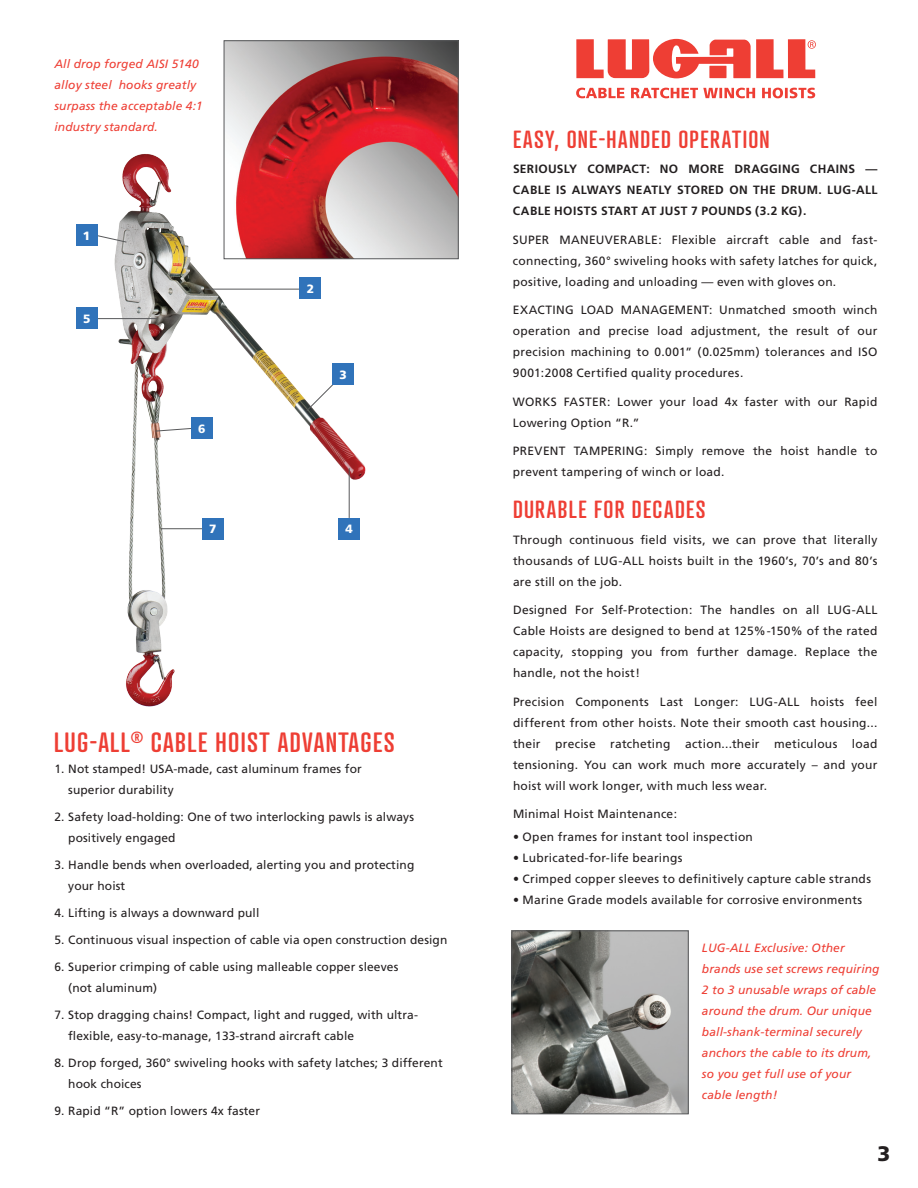
<style>
.page{position:relative;width:918px;height:1188px;background:#fff}
.page>*{position:absolute;margin:0;border:0;box-sizing:border-box;transform-origin:0 0}
.t1{font:500 27px "Atrament Std";letter-spacing:.05em;color:#ee3e34}
.t2{font:500 24px "Atrament Std";color:#ee3e34}
.t3{font:900 21px "Frutiger";color:#231f20}
.t4{font:12px/21px "Frutiger";letter-spacing:.01em;color:#231f20}
.t5{font:italic 12px/21px "Frutiger";letter-spacing:.01em;color:#ee3e34}
.t6{font:700 12px "Frutiger";letter-spacing:.03em;color:#231f20}
.t7{font:900 12px "Frutiger";color:#fff}
</style>
<div class="page">
<img style="left:226px;top:42px;width:231px;height:215px">
<div style="left:224px;top:40px;width:235px;height:219px;border:1px solid #57585a"></div>
<img style="left:104px;top:146px;width:266px;height:561px">
<svg style="left:97px;top:235px;width:30px;height:8px"></svg>
<svg style="left:155px;top:427px;width:36px;height:5px"></svg>
<hr style="left:161px;top:528px;width:44px;height:1px;background:#57585a">
<hr style="left:349px;top:468px;width:1px;height:50px;background:#57585a">
<svg style="left:306px;top:382px;width:30px;height:30px"></svg>
<hr style="left:98px;top:318px;width:59px;height:1px;background:#57585a">
<hr style="left:205px;top:289px;width:95px;height:1px;background:#57585a">
<img style="left:514px;top:932px;width:173px;height:180px">
<div style="left:512px;top:930px;width:177px;height:184px;border:1px solid #57585a"></div>
<div style="left:76px;top:224px;width:21px;height:22px;background:#3073ba"></div>
<div style="left:300px;top:277px;width:21px;height:22px;background:#3073ba"></div>
<div style="left:338px;top:518px;width:22px;height:22px;background:#3073ba"></div>
<div style="left:76px;top:307px;width:22px;height:22px;background:#3073ba"></div>
<div style="left:332px;top:363px;width:22px;height:22px;background:#3073ba"></div>
<div style="left:191px;top:417px;width:22px;height:22px;background:#3073ba"></div>
<div style="left:202px;top:518px;width:22px;height:22px;background:#3073ba"></div>
<svg style="left:576px;top:39px;width:240px;height:39px"></svg>
<svg style="left:576px;top:88px;width:239px;height:10px"></svg>
<p class="t5" style="left:55px;top:54px;width:150px">All drop forged AISI 5140 alloy steel hooks greatly surpass the acceptable 4:1 industry standard.</p>
<p class="t7" style="left:83px;top:229px;width:9px">1</p>
<p class="t7" style="left:83px;top:312px;width:9px">5</p>
<p class="t7" style="left:198px;top:421px;width:9px">6</p>
<p class="t7" style="left:209px;top:522px;width:9px">7</p>
<p class="t7" style="left:307px;top:281px;width:9px">2</p>
<p class="t7" style="left:340px;top:368px;width:9px">3</p>
<p class="t7" style="left:345px;top:522px;width:9px">4</p>
<h1 class="t1" style="left:54px;top:725px;width:122px">LUG-ALL<sup>®</sup> CABLE</h1>
<h1 class="t1" style="left:215px;top:725px;width:12px">HOIST</h1>
<h1 class="t1" style="left:278px;top:725px;width:118px">ADVANTAGES</h1>
<p class="t4" style="left:68px;top:759px;width:295px;text-indent:-14px">1. Not stamped! USA-made, cast aluminum frames for superior durability</p>
<p class="t4" style="left:68px;top:807px;width:347px;text-indent:-14px">2. Safety load-holding: One of two interlocking pawls is always positively engaged</p>
<p class="t4" style="left:68px;top:855px;width:348px;text-indent:-14px">3. Handle bends when overloaded, alerting you and protecting your hoist</p>
<p class="t4" style="left:55px;top:903px;width:206px">4. Lifting is always a downward pull</p>
<p class="t4" style="left:55px;top:930px;width:394px">5. Continuous visual inspection of cable via open construction design</p>
<p class="t4" style="left:68px;top:957px;width:332px;text-indent:-14px">6. Superior crimping of cable using malleable copper sleeves (not aluminum)</p>
<p class="t4" style="left:68px;top:1005px;width:351px;text-indent:-14px">7. Stop dragging chains! Compact, light and rugged, with ultra&shy;flexible, easy-to-manage, 133-strand aircraft cable</p>
<p class="t4" style="left:68px;top:1053px;width:376px;text-indent:-14px">8. Drop forged, 360° swiveling hooks with safety latches; 3 different hook choices</p>
<p class="t4" style="left:55px;top:1101px;width:207px">9. Rapid “R” option lowers 4x faster</p>
<h2 class="t2" style="left:513px;top:123px;width:12px">EASY</h2>
<h2 class="t2" style="left:554px;top:123px;width:64px">, ONE-HANDED</h2>
<h2 class="t2" style="left:678px;top:123px;width:33px">OPERATION</h2>
<p class="t6" style="left:513px;top:162px;width:119px">SERIOUSLY COMPACT</p>
<p class="t6" style="left:646px;top:162px;width:24px">: NO</p>
<p class="t6" style="left:689px;top:162px;width:65px">MORE DRAGG</p>
<p class="t6" style="left:778px;top:162px;width:41px">ING CHA</p>
<p class="t6" style="left:836px;top:162px;width:43px">INS —</p>
<p class="t6" style="left:513px;top:183px;width:69px">CABLE IS ALWA</p>
<p class="t6" style="left:607px;top:183px;width:87px">YS NEATLY STOR</p>
<p class="t6" style="left:708px;top:183px;width:171px">ED ON TH E DRU M. LUG-ALL</p>
<p class="t6" style="left:513px;top:204px;width:104px">CABLE HO ISTS START</p>
<p class="t6" style="left:641px;top:204px;width:167px">AT JUST 7 POUNDS (3.2 KG).</p>
<p class="t4" style="left:513px;top:229px;width:15px">Super</p>
<p class="t4" style="left:559px;top:229px;width:21px">Maneuverable</p>
<p class="t4" style="left:513px;top:229px;width:366px;text-align:justify;text-indent:145px">: Flexible aircraft cable and fast&shy;connecting, 360° swiveling hooks with safety latches for quick, positive, loading and unloading — even with gloves on.</p>
<p class="t4" style="left:513px;top:299px;width:25px">Exacting</p>
<p class="t4" style="left:581px;top:299px;width:16px">Load</p>
<p class="t4" style="left:621px;top:299px;width:22px">Management</p>
<p class="t4" style="left:513px;top:299px;width:366px;text-align:justify;text-indent:196px">: Unmatched smooth winch operation and precise load adjustment, the result of our precision machining to 0.001” (0.025mm) tolerances and ISO 9001:2008 Certified quality procedures.</p>
<p class="t4" style="left:513px;top:391px;width:65px">Wor ks Faster</p>
<p class="t4" style="left:513px;top:391px;width:366px;text-indent:94px">: Lower your load 4x faster with our Rapid<br>Lowering Option “R.”</p>
<p class="t4" style="left:513px;top:440px;width:16px">Prevent</p>
<p class="t4" style="left:574px;top:440px;width:16px">Tampering</p>
<p class="t4" style="left:513px;top:440px;width:366px;text-indent:131px">: Simply remove the hoist handle to prevent tampering of winch or load.</p>
<h2 class="t2" style="left:513px;top:494px;width:12px">DURABLE</h2>
<h2 class="t2" style="left:594px;top:494px;width:82px">FOR DECADES</h2>
<p class="t4" style="left:513px;top:529px;width:366px;text-align:justify">Through continuous field visits, we can prove that literally thousands of LUG-ALL hoists built in the 1960’s, 70’s and 80’s are still on the job.</p>
<p class="t4" style="left:513px;top:599px;width:366px;text-align:justify">Designed For Self-Protection: The handles on all LUG-ALL Cable Hoists are designed to bend at 125%-150% of the rated capacity, stopping you from further damage. Replace the handle, not the hoist!</p>
<p class="t4" style="left:513px;top:691px;width:366px;text-align:justify">Precision Components Last Longer: LUG-ALL hoists feel different from other hoists. Note their smooth cast housing... their precise ratcheting action...their meticulous load tensioning. You can work much more accurately – and your hoist will work longer, with much less wear.</p>
<p class="t4" style="left:513px;top:803px;width:166px">Minimal Hoist Maintenance:</p>
<p class="t4" style="left:513px;top:826px;width:241px">• Open frames for instant tool inspection</p>
<p class="t4" style="left:513px;top:847px;width:171px">• Lubricated-for-life bearings</p>
<p class="t4" style="left:513px;top:868px;width:360px">• Crimped copper sleeves to definitively capture cable strands</p>
<p class="t4" style="left:513px;top:889px;width:351px">• Marine Grade models available for corrosive environments</p>
<p class="t5" style="left:702px;top:937px;width:179px">LUG-ALL Exclusive: Other brands use set screws requiring<br>2 to 3 unusable wraps of cable around the drum. Our unique ball-shank-terminal securely anchors the cable to its drum, so you get full use of your cable length!</p>
<h3 class="t3" style="left:877px;top:1141px;width:14px">3</h3>
</div>
